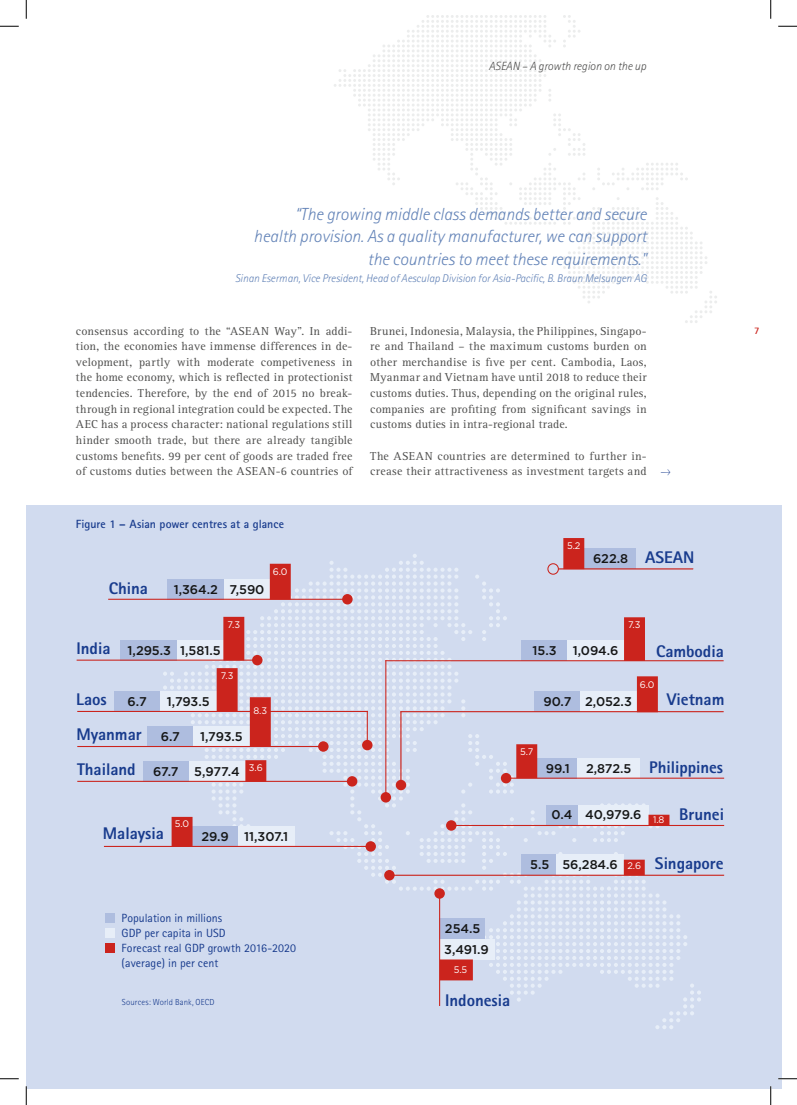
<style>
.page{position:relative;width:797px;height:1105px;background:#fff}
.page>*{position:absolute;margin:0;border:0;box-sizing:border-box;transform-origin:0 0}
.t1{font:italic 300 17.5px/22.5px "Rotis Sans Serif";color:#6484b8;text-align:right}
.t2{font:800 16.88px "Rotis Sans Serif";letter-spacing:-.005em;color:#183b8d}
.t3{font:500 12.62px/20.5px "Gotham";letter-spacing:-.005em;color:#151616}
.t4{font:11.88px/15.6px "Rotis Serif";letter-spacing:.03em;color:#4e4e4d;text-align:justify}
.t5{font:11.88px/15px "Rotis Sans Serif";color:#183b8d}
.t6{font:700 11.88px "Rotis Sans Serif";color:#183b8d}
.t7{font:italic 300 11.88px "Rotis Sans Serif";color:#4e4e4d}
.t8{font:italic 300 11.25px "Rotis Sans Serif";color:#6484b8}
.t9{font:700 10px "Rotis Sans Serif";color:#cb241d}
.t10{font:9.5px "Gotham";color:#fff}
.t11{font:300 8.75px "Rotis Sans Serif";letter-spacing:.01em;color:#183b8d}
.s1{font-weight:400;font-size:9.5px;color:#fff}
</style>
<div class="page">
<svg style="left:334px;top:16px;width:383px;height:307px"></svg>
<div style="left:26px;top:506px;width:755px;height:583px;background:#d1dbef"></div>
<hr style="left:109px;top:599px;width:234px;height:1px;background:#cb241d">
<div style="left:121px;top:640px;width:56px;height:20px;background:#aebddf"></div>
<hr style="left:77px;top:660px;width:176px;height:1px;background:#cb241d">
<div style="left:147px;top:726px;width:46px;height:21px;background:#aebddf"></div>
<hr style="left:78px;top:746px;width:241px;height:1px;background:#cb241d">
<hr style="left:104px;top:846px;width:262px;height:1px;background:#cb241d">
<hr style="left:400px;top:711px;width:323px;height:1px;background:#cb241d">
<hr style="left:385px;top:660px;width:338px;height:1px;background:#cb241d">
<hr style="left:510px;top:778px;width:213px;height:1px;background:#cb241d">
<hr style="left:393px;top:875px;width:330px;height:1px;background:#cb241d">
<div style="left:114px;top:691px;width:46px;height:21px;background:#aebddf"></div>
<hr style="left:77px;top:711px;width:291px;height:1px;background:#cb241d">
<div style="left:143px;top:761px;width:45px;height:20px;background:#aebddf"></div>
<svg style="left:156px;top:538px;width:545px;height:491px"></svg>
<hr style="left:78px;top:781px;width:274px;height:1px;background:#cb241d">
<hr style="left:455px;top:825px;width:268px;height:1px;background:#cb241d">
<div style="left:105px;top:913px;width:9px;height:9px;background:#aebddf"></div>
<div style="left:105px;top:928px;width:9px;height:9px;background:#e7eef8"></div>
<div style="left:105px;top:943px;width:9px;height:9px;background:#cb241d"></div>
<svg style="left:0;top:25px;width:19px;height:2px"></svg>
<svg style="left:778px;top:25px;width:19px;height:2px"></svg>
<svg style="left:0;top:1078px;width:19px;height:1px"></svg>
<svg style="left:778px;top:1078px;width:19px;height:1px"></svg>
<svg style="left:25px;top:0;width:2px;height:19px"></svg>
<svg style="left:25px;top:1086px;width:2px;height:19px"></svg>
<svg style="left:770px;top:0;width:1px;height:19px"></svg>
<svg style="left:770px;top:1086px;width:1px;height:19px"></svg>
<p class="t7" style="left:489px;top:59px;width:159px">ASEAN – A growth region on the up</p>
<h1 class="t1" style="left:253px;top:203px;width:394px">“The growing middle class demands better and secure health provision. As a quality manufacturer, we can support the countries to meet these requirements."</h1>
<p class="t8" style="left:235px;top:272px;width:413px">Sinan Eserman, Vice President, Head of Aesculap Division for Asia-Pacific, B. Braun Melsungen AG</p>
<p class="t4" style="left:76px;top:323px;width:278px">consensus according to the “ASEAN Way”. In addi&shy;tion, the economies have immense differences in de&shy;velopment, partly with moderate competiveness in the home economy, which is reflected in protectionist tendencies. Therefore, by the end of 2015 no break&shy;through in regional integration could be expected. The AEC has a process character: national regulations still hinder smooth trade, but there are already tangible customs benefits. 99 per cent of goods are traded free of customs duties between the ASEAN-6 countries of</p>
<p class="t4" style="left:370px;top:323px;width:278px">Brunei, Indonesia, Malaysia, the Philippines, Singapo&shy;re and Thailand – the maximum customs burden on other merchandise is five per cent. Cambodia, Laos, Myanmar and Vietnam have until 2018 to reduce their customs duties. Thus, depending on the original rules, companies are profiting from significant savings in customs duties in intra-regional trade.</p>
<p class="t4" style="left:370px;top:448px;width:278px">The ASEAN countries are determined to further in&shy;crease their attractiveness as investment targets and</p>
<p class="t6" style="left:76px;top:516px;width:209px">Figure 1 – Asian power centres at a glance</p>
<h2 class="t2" style="left:109px;top:578px;width:41px">China</h2>
<p class="t3" style="left:174px;top:579px;width:92px">1,364.2 7,590</p>
<p class="t10" style="left:273px;top:566px;width:16px">6.0</p>
<h2 class="t2" style="left:77px;top:637px;width:35px">India</h2>
<p class="t3" style="left:128px;top:640px;width:94px">1,295.3 1,581.5</p>
<p class="t10" style="left:227px;top:619px;width:14px">7.3</p>
<p class="t10" style="left:221px;top:669px;width:14px">7.3</p>
<h2 class="t2" style="left:76px;top:688px;width:32px">Laos</h2>
<p class="t3" style="left:128px;top:691px;width:21px">6.7</p>
<p class="t3" style="left:167px;top:691px;width:44px">1,793.5</p>
<h2 class="t2" style="left:76px;top:724px;width:67px">Myanmar</h2>
<p class="t3" style="left:161px;top:726px;width:21px">6.7</p>
<p class="t3" style="left:200px;top:726px;width:44px">1,793.5</p>
<p class="t10" style="left:253px;top:704px;width:15px">8.3</p>
<h2 class="t2" style="left:77px;top:758px;width:60px">Thailand</h2>
<p class="t10" style="left:249px;top:762px;width:15px">3.6</p>
<p class="t3" style="left:153px;top:761px;width:88px">67.7 5,977.4</p>
<h2 class="t2" style="left:103px;top:823px;width:62px">Malaysia</h2>
<p class="t10" style="left:175px;top:817px;width:16px">5.0</p>
<p class="t3" style="left:201px;top:826px;width:88px">29.9 11,307.1</p>
<p class="t5" style="left:122px;top:911px;width:176px">Population in millions<br>GDP per capita in USD<br>Forecast real GDP growth 2016-2020 (average) in per cent</p>
<p class="t11" style="left:122px;top:997px;width:94px">Sources: World Bank, OECD</p>
<p class="t10" style="left:567px;top:540px;width:15px">5.2</p>
<p class="t3" style="left:593px;top:548px;width:37px">622.8</p>
<h2 class="t2" style="left:645px;top:546px;width:51px">ASEAN</h2>
<p class="t3" style="left:532px;top:640px;width:26px">15.3</p>
<p class="t3" style="left:572px;top:640px;width:47px">1,094.6</p>
<p class="t10" style="left:628px;top:619px;width:14px">7.3</p>
<h2 class="t2" style="left:656px;top:641px;width:69px">Cambodia</h2>
<p class="t10" style="left:640px;top:678px;width:16px">6.0</p>
<p class="t3" style="left:543px;top:691px;width:90px">90.7 2,052.3</p>
<h2 class="t2" style="left:667px;top:689px;width:59px">Vietnam</h2>
<p class="t10" style="left:520px;top:746px;width:15px">5.7</p>
<p class="t3" style="left:546px;top:758px;width:26px">99.1</p>
<p class="t3" style="left:586px;top:758px;width:47px">2,872.5</p>
<h2 class="t2" style="left:649px;top:756px;width:75px">Philippines</h2>
<p class="t3" style="left:551px;top:804px;width:114px">0.4 40,979.6 <sub>1.8</sub></p>
<h2 class="t2" style="left:679px;top:803px;width:46px">Brunei</h2>
<p class="t3" style="left:530px;top:854px;width:112px">5.5 56,284.6 <span class="s1">2.6</span></p>
<h2 class="t2" style="left:655px;top:853px;width:70px">Singapore</h2>
<p class="t3" style="left:444px;top:918px;width:46px">254.5<br>3,491.9</p>
<p class="t10" style="left:453px;top:963px;width:15px">5.5</p>
<h2 class="t2" style="left:445px;top:990px;width:66px">Indonesia</h2>
<p class="t9" style="left:754px;top:324px;width:7px">7</p>
</div>
